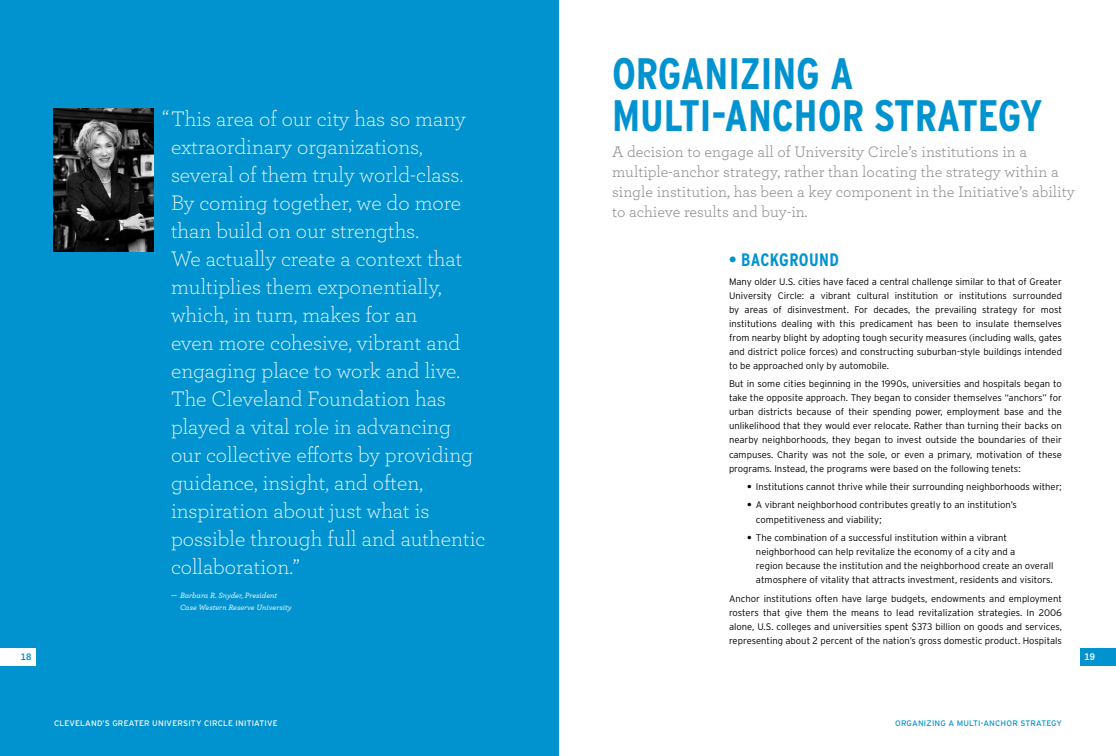
<style>
.page{position:relative;width:1116px;height:756px;background:#fff}
.page>*{position:absolute;margin:0;border:0;box-sizing:border-box;transform-origin:0 0}
.t1{font:700 condensed 44px/42px "Interstate";color:#0093d0}
.t2{font:300 22px/28px "Archer Pro";color:#fff}
.t3{font:700 condensed 18px "Interstate";color:#0093d0}
.t4{font:16px/20px "Archer Pro";color:#919195}
.t5{font:700 10px "Archer Pro";color:#fff}
.t6{font:700 10px "Archer Pro";color:#0093d0}
.t7{font:300 9.5px/14px "Interstate";color:#000;text-align:justify}
.t8{font:italic 500 8px/12px "Archer Pro";color:#fff}
.t9{font:8px "Interstate";letter-spacing:.025em;color:#fff}
.t10{font:8px "Interstate";letter-spacing:.025em;color:#0093d0}
.s1{font-weight:700}
</style>
<div class="page">
<div style="left:0;top:0;width:559px;height:756px;background:#0093d0"></div>
<div style="left:1080px;top:648px;width:36px;height:18px;background:#0093d0"></div>
<img style="left:54px;top:108px;width:99px;height:144px">
<div style="left:0;top:648px;width:36px;height:18px;background:#fff"></div>
<p class="t6" style="left:21px;top:649px;width:12px">18</p>
<p class="t2" style="left:171px;top:103px;width:316px;text-indent:-9px">“This area of our city has so many extraordinary organizations, several of them truly world-class.<br>By coming together, we do more than build on our strengths.<br>We actually create a context that multiplies them exponentially, which, in turn, makes for an<br>even more cohesive, vibrant and engaging place to work and live.<br>The Cleveland Foundation has played a vital role in advancing our collective efforts by providing guidance, insight, and often, inspiration about just what is possible through full and authentic collaboration.”</p>
<p class="t8" style="left:180px;top:588px;width:113px;text-indent:-9px">— Barbara R. Snyder, President<br>Case Western Reserve University</p>
<h1 class="t1" style="left:612px;top:53px;width:45px">ORGANI</h1>
<h1 class="t1" style="left:612px;top:53px;width:241px;text-indent:128px">ZING A<br>MULTI-ANCHOR</h1>
<h1 class="t1" style="left:874px;top:95px;width:42px">STRATEG</h1>
<h1 class="t1" style="left:1020px;top:95px;width:24px">Y</h1>
<p class="t4" style="left:612px;top:141px;width:464px">A decision to engage all of University Circle’s institutions in a multiple-anchor strategy, rather than locating the strategy within a single institution, has been a key component in the Initiative’s ability to achieve results and buy-in.</p>
<h3 class="t3" style="left:729px;top:250px;width:33px">• BACKGROUND</h3>
<p class="t7" style="left:729px;top:275px;width:335px">Many older U.S. cities have faced a central challenge similar to that of Greater University Circle: a vibrant cultural institution or institutions surrounded by areas of disinvestment. For decades, the prevailing strategy for most institutions dealing with this predicament has been to insulate themselves from nearby blight by adopting tough security measures (including walls, gates and district police forces) and constructing suburban-style buildings intended to be approached only by automobile.</p>
<p class="t7" style="left:729px;top:377px;width:335px">But in some cities beginning in the 1990s, universities and hospitals began to take the opposite approach. They began to consider themselves “anchors” for urban districts because of their spending power, employment base and the unlikelihood that they would ever relocate. Rather than turning their backs on nearby neighborhoods, they began to invest outside the boundaries of their campuses. Charity was not the sole, or even a primary, motivation of these programs. Instead, the programs were based on the following tenets:</p>
<p class="t7" style="left:747px;top:480px;width:316px"><span class="s1">•</span> Institutions cannot thrive while their surrounding neighborhoods wither;</p>
<p class="t7" style="left:756px;top:498px;width:263px;text-indent:-9px"><span class="s1">•</span> A vibrant neighborhood contributes greatly to an institution’s competitiveness and viability;</p>
<p class="t7" style="left:756px;top:531px;width:299px;text-align:left;text-indent:-9px"><span class="s1">•</span> The combination of a successful institution within a vibrant neighborhood can help revitalize the economy of a city and a<br>region because the institution and the neighborhood create an overall atmosphere of vitality that attracts investment, residents and visitors.</p>
<p class="t7" style="left:729px;top:591px;width:335px">Anchor institutions often have large budgets, endowments and employment rosters that give them the means to lead revitalization strategies. In 2006 alone, U.S. colleges and universities spent $373 billion on goods and services, representing about 2 percent of the nation’s gross domestic product. Hospitals</p>
<p class="t5" style="left:1084px;top:649px;width:12px">19</p>
<p class="t9" style="left:54px;top:719px;width:225px">CLEVELAND’S GREATER UNIVERSITY CIRCLE INITIATIVE</p>
<p class="t10" style="left:895px;top:719px;width:6px">ORGANI</p>
<p class="t10" style="left:927px;top:719px;width:11px">ZING</p>
<p class="t10" style="left:949px;top:719px;width:20px">A MULTI</p>
<p class="t10" style="left:981px;top:719px;width:51px">-ANCHOR STRATEGY</p>
</div>
